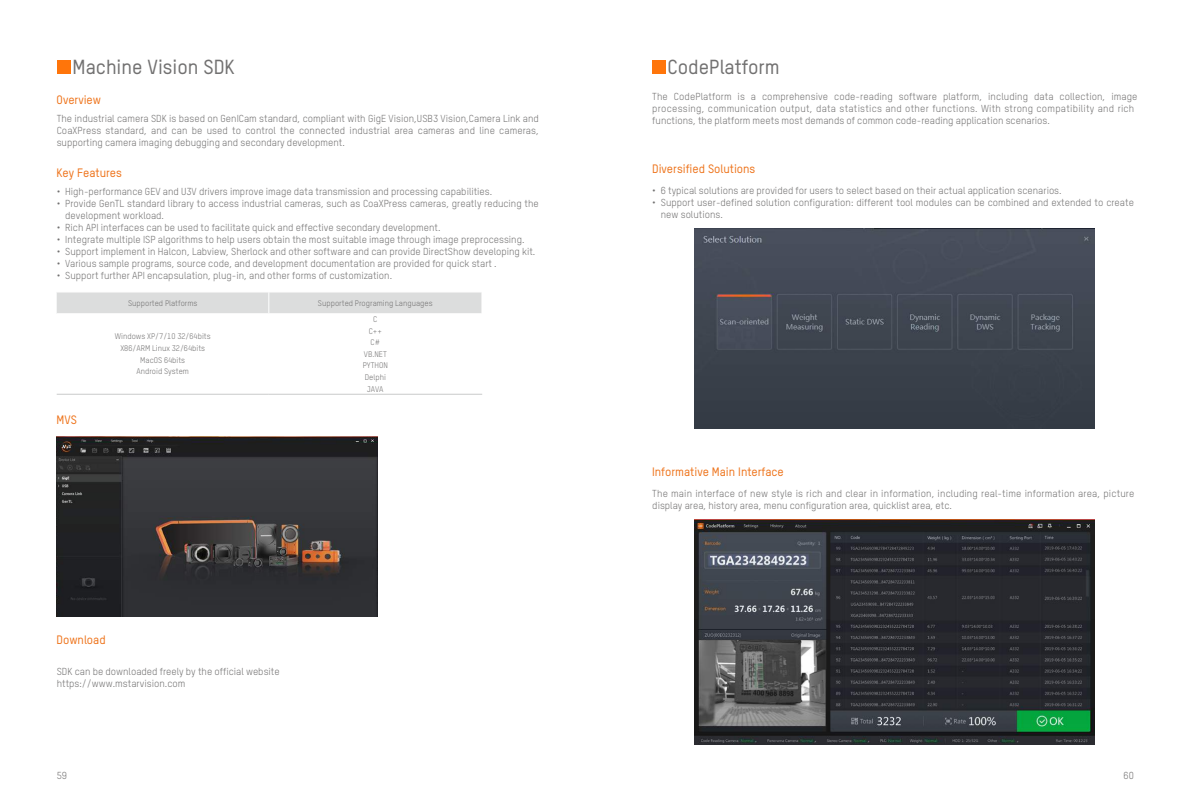
<style>
.page{position:relative;width:1191px;height:808px;background:#fff}
.page>*{position:absolute;margin:0;border:0;box-sizing:border-box;transform-origin:0 0}
.t1{font:500 20px "TSTARPRO";color:#727171}
.t2{font:500 12px "TSTARPRO";color:#ee741c}
.t3{font:10px/12px "TSTARPRO";color:#727171}
.t4{font:10px "T Star Pro";color:#727171}
.t5{font:8px/11.6px "TSTARPRO";color:#727171;text-align:center}
.s1{font-family:"T Star Pro"}
.s2{font-family:"TSTARPRO"}
</style>
<div class="page">
<img style="left:56px;top:436px;width:321px;height:180px">
<div style="left:57px;top:60px;width:13px;height:13px;background:#ff750a"></div>
<svg style="left:57px;top:292px;width:425px;height:102px"></svg>
<hr style="left:57px;top:313px;width:212px;height:1px;background:#fff">
<hr style="left:269px;top:313px;width:213px;height:1px;background:#fff">
<hr style="left:268px;top:314px;width:1px;height:80px;background:#fff">
<hr style="left:57px;top:394px;width:212px;height:1px;background:#c9caca">
<hr style="left:269px;top:394px;width:213px;height:1px;background:#c9caca">
<img style="left:695px;top:229px;width:400px;height:199px">
<img style="left:695px;top:519px;width:400px;height:225px">
<div style="left:652px;top:60px;width:14px;height:13px;background:#ff750a"></div>
<h1 class="t1" style="left:73px;top:53px;width:164px">Machine Vision SDK</h1>
<p class="t2" style="left:57px;top:91px;width:46px">Overview</p>
<p class="t3" style="left:57px;top:112px;width:484px;text-align:justify"><span class="s1">The</span> industrial camera SDK is based on GenICam standard, compliant with GigE Vision,USB3 Vision,Camera Link and CoaXPress standard, and can be used to control the connected industrial area cameras and line cameras, supporting camera imaging debugging and secondary development.</p>
<p class="t2" style="left:57px;top:165px;width:67px">Key Features</p>
<p class="t3" style="left:57px;top:185px;width:437px">• High-performance GEV and U3V drivers improve image data transmission and processing capabilities.</p>
<p class="t3" style="left:65px;top:197px;width:475px;text-indent:-8px">• Provide GenTL standard library to access industrial cameras, such as CoaXPress cameras, greatly reducing the development workload.</p>
<p class="t3" style="left:57px;top:221px;width:385px">• Rich API interfaces can be used to facilitate quick and effective secondary development.</p>
<p class="t3" style="left:57px;top:233px;width:469px">• Integrate multiple ISP algorithms to help users obtain the most suitable image through image preprocessing.</p>
<p class="t3" style="left:57px;top:245px;width:480px">• Support implement in Halcon, Labview, Sherlock and other software and can provide DirectShow developing kit.</p>
<p class="t3" style="left:57px;top:257px;width:441px">• Various sample programs, source code, and development documentation are provided for quick start .</p>
<p class="t3" style="left:57px;top:269px;width:337px">• Support further API encapsulation, plug-in, and other forms of customization.</p>
<p class="t5" style="left:128px;top:297px;width:71px">Supported Platforms</p>
<p class="t5" style="left:318px;top:297px;width:116px">Supported Programing Languages</p>
<p class="t5" style="left:115px;top:330px;width:97px">Windows XP/7/10 32/64bits<br>X86/ARM Linux 32/64bits<br>MacOS 64bits<br>Android System</p>
<p class="t5" style="left:363px;top:313px;width:27px">C<br>C++<br>C#<br>VB.NET<br>PYTHON<br>Delphi<br>JAVA</p>
<p class="t2" style="left:57px;top:412px;width:22px">MVS</p>
<p class="t2" style="left:57px;top:632px;width:51px">Download</p>
<p class="t3" style="left:57px;top:665px;width:224px">SDK can be downloaded freely by the official website</p>
<p class="t4" style="left:57px;top:677px;width:130px"><span class="s2">https://www.</span>mstarvision.com</p>
<h1 class="t1" style="left:667px;top:53px;width:114px">CodePlatform</h1>
<p class="t3" style="left:652px;top:90px;width:487px"><span class="s1">The</span> CodePlatform is a comprehensive code-reading software platform, including data collection, image processing, communication output, data statistics and other functions. With strong compatibility and rich functions, the platform meets most demands of common code-reading application scenarios.</p>
<p class="t2" style="left:652px;top:160px;width:105px">Diversified Solutions</p>
<p class="t3" style="left:652px;top:184px;width:411px">• 6 typical solutions are provided for users to select based on their actual application scenarios.</p>
<p class="t3" style="left:661px;top:196px;width:475px;text-indent:-8px">• Support user-defined solution configuration: different tool modules can be combined and extended to create new solutions.</p>
<p class="t2" style="left:652px;top:464px;width:133px">Informative Main Interface</p>
<p class="t3" style="left:652px;top:487px;width:483px">The main interface of new style is rich and clear in information, including real-time information area, picture display area, history area, menu configuration area, quicklist area, etc.</p>
<p class="t4" style="left:57px;top:769px;width:12px">59</p>
<p class="t4" style="left:1123px;top:769px;width:12px">60</p>
</div>
